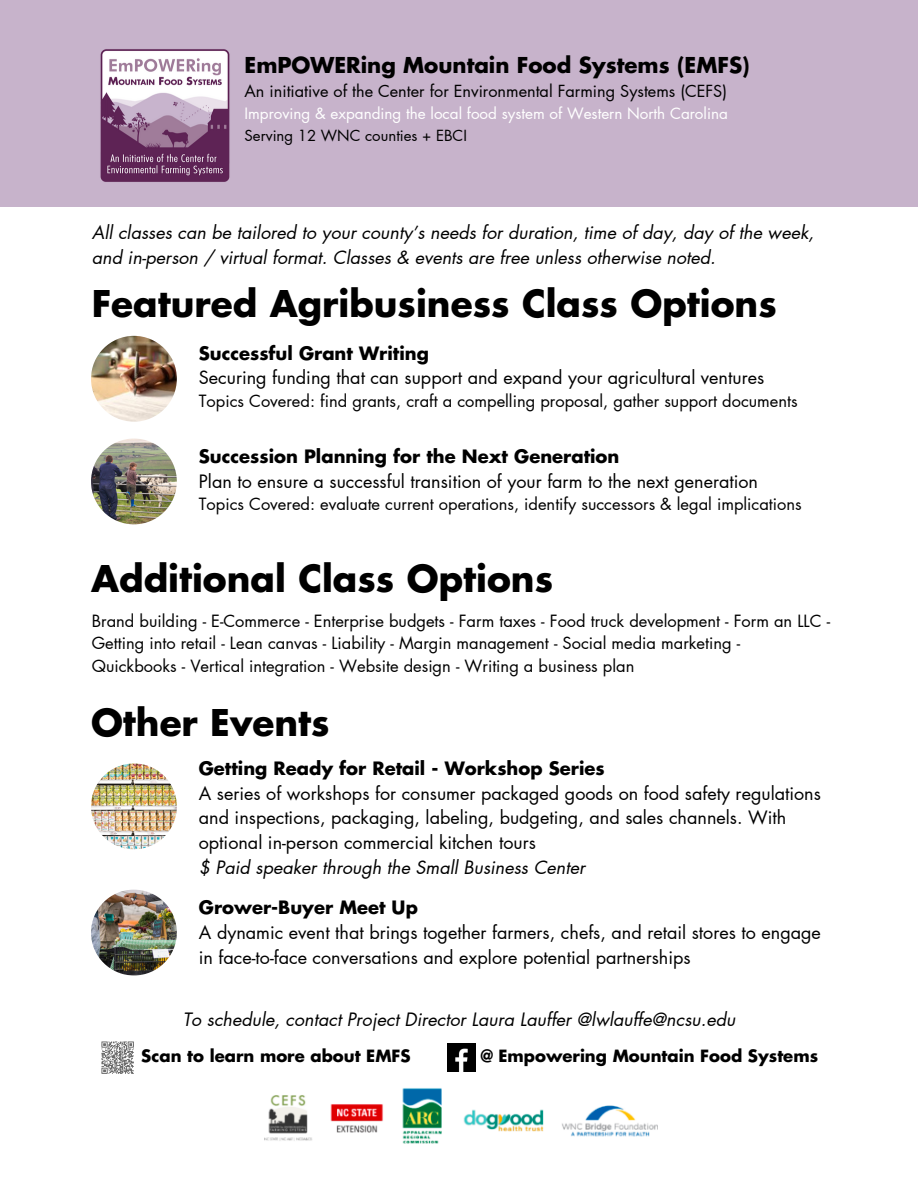
<style>
.page{position:relative;width:918px;height:1188px;background:#fff}
.page>*{position:absolute;margin:0;border:0;box-sizing:border-box;transform-origin:0 0}
.t1{font:700 36px "Futura LT Pro";color:#000}
.t2{font:700 21.45px "Futura LT Pro";color:#000}
.t3{font:18px/24.8px "Futura LT Pro";color:#000}
.t4{font:italic 18px/24.8px "Futura LT Pro";color:#000}
.t5{font:16.5px/22.5px "Futura LT Pro";color:#000}
.t6{font:700 16.5px "Futura LT Pro";color:#000}
.t7{font:16.35px "Futura LT Pro";color:#000}
.t8{font:15.3px "Futura LT Pro";color:#fff}
.t9{font:15px "Futura LT Pro";color:#000}
.s1{font-weight:700}
.s2{font-style:italic}
</style>
<div class="page">
<img style="left:448px;top:1044px;width:28px;height:28px">
<svg style="left:101px;top:1041px;width:33px;height:33px"></svg>
<img style="left:264px;top:1088px;width:393px;height:56px">
<img style="left:91px;top:890px;width:86px;height:85px;border-radius:50%">
<img style="left:91px;top:439px;width:86px;height:85px;border-radius:50%">
<img style="left:91px;top:336px;width:86px;height:86px;border-radius:50%">
<img style="left:91px;top:763px;width:86px;height:86px;border-radius:50%">
<div style="left:0;top:0;width:918px;height:207px;background:#c7b3cb"></div>
<img style="left:100px;top:49px;width:130px;height:133px">
<p class="t2" style="left:245px;top:55px;width:507px">EmPOWERing Mountain Food Systems (EMFS)</p>
<p class="t7" style="left:245px;top:84px;width:484px">An initiative of the Center for Environmental Farming Systems (CEFS)</p>
<p class="t8" style="left:245px;top:106px;width:485px">Improving &amp; expanding the local food system of Western North Carolina</p>
<h2 class="t9" style="left:245px;top:129px;width:224px">Serving 12 WNC counties + EBCI</h2>
<h2 class="t4" style="left:92px;top:221px;width:724px">All classes can be tailored to your county’s needs for duration, time of day, day of the week, and in-person / virtual format. Classes &amp; events are free unless otherwise noted.</h2>
<h3 class="t1" style="left:92px;top:287px;width:687px">Featured Agribusiness Class Options</h3>
<p class="t3" style="left:199px;top:341px;width:567px"><span class="s1">Successful Grant Writing<br></span>Securing funding that can support and expand your agricultural ventures</p>
<p class="t5" style="left:199px;top:390px;width:600px">Topics Covered: find grants, craft a compelling proposal, gather support documents</p>
<h1 class="t3" style="left:199px;top:445px;width:561px"><span class="s1">Succession Planning for the Next Generation<br></span>Plan to ensure a successful transition of your farm to the next generation</h1>
<h1 class="t5" style="left:199px;top:494px;width:604px">Topics Covered: evaluate current operations, identify successors &amp; legal implications</h1>
<h1 class="t1" style="left:91px;top:562px;width:464px">Additional Class Options</h1>
<h3 class="t5" style="left:92px;top:610px;width:740px">Brand building - E-Commerce - Enterprise budgets - Farm taxes - Food truck development - Form an LLC -<br>Getting into retail - Lean canvas - Liability - Margin management - Social media marketing -<br>Quickbooks - Vertical integration - Website design - Writing a business plan</h3>
<p class="t1" style="left:91px;top:707px;width:240px">Other Events</p>
<h3 class="t3" style="left:199px;top:757px;width:624px"><span class="s1">Getting Ready for Retail - Workshop Series<br></span>A series of workshops for consumer packaged goods on food safety regulations and inspections, packaging, labeling, budgeting, and sales channels. With optional in-person commercial kitchen tours<br><span class="s2">$ Paid speaker through the Small Business Center</span></h3>
<h3 class="t3" style="left:199px;top:896px;width:624px"><span class="s1">Grower-Buyer Meet Up<br></span>A dynamic event that brings together farmers, chefs, and retail stores to engage in face-to-face conversations and explore potential partnerships</h3>
<h3 class="t4" style="left:183px;top:1008px;width:554px">To schedule, contact Project Director Laura Lauffer @lwlauffe@ncsu.edu</h3>
<p class="t6" style="left:141px;top:1049px;width:271px">Scan to learn more about EMFS</p>
<h3 class="t6" style="left:481px;top:1049px;width:339px">@ Empowering Mountain Food Systems</h3>
</div>
